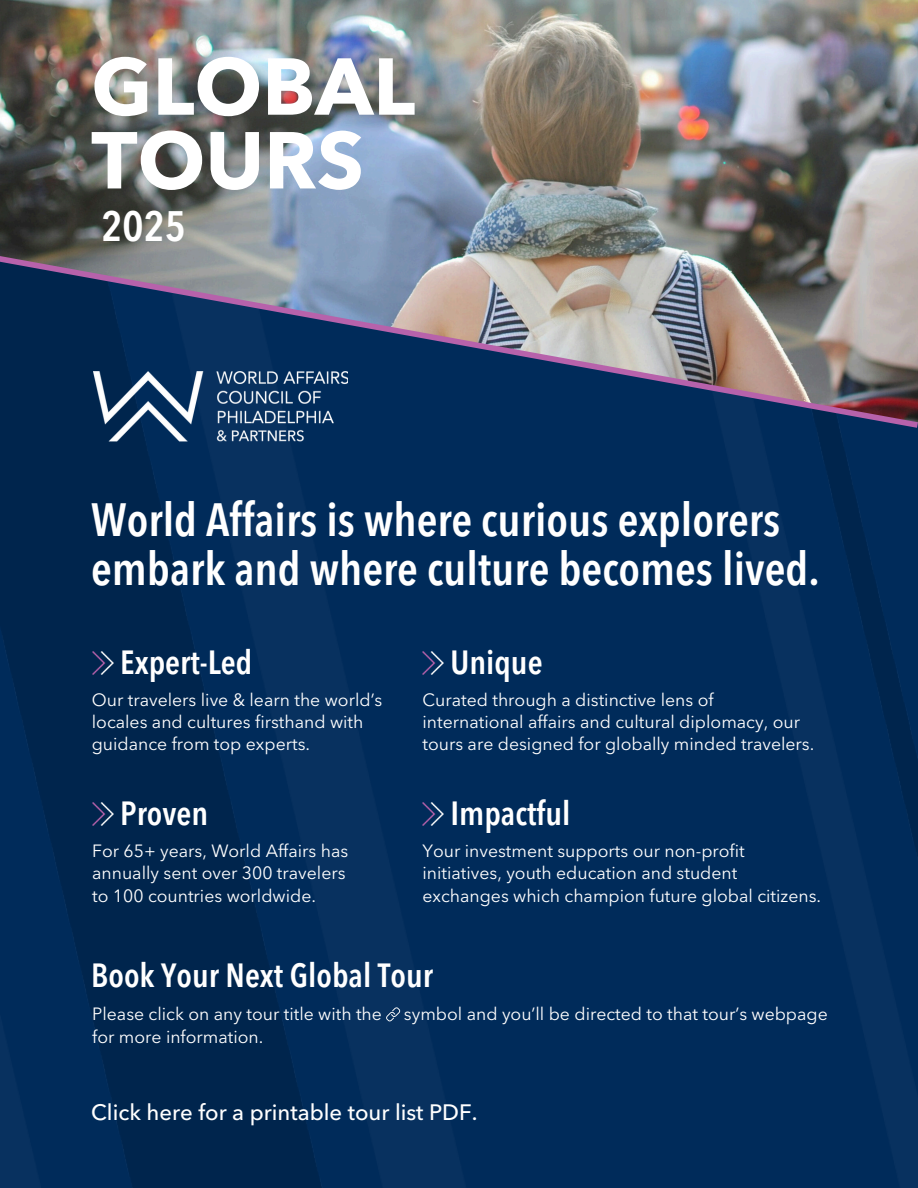
<style>
.page{position:relative;width:918px;height:1188px;background:#fff}
.page>*{position:absolute;margin:0;border:0;box-sizing:border-box;transform-origin:0 0}
.t1{font:700 79.65px/73.8px "Avenir Next LT Pro";color:#fff}
.t2{font:600 condensed 46.2px/49.3px "Avenir Next LT Pro";color:#fff}
.t3{font:600 condensed 42.15px "Avenir Next LT Pro";color:#fff}
.t4{font:600 condensed 33.3px "Avenir Next LT Pro";color:#fff}
.t5{font:500 22.2px "Avenir Next LT Pro";color:#fff}
.t6{font:17.55px/22.4px "Avenir Next LT Pro";color:#fff}
</style>
<div class="page">
<img style="left:0;top:432px;width:918px;height:756px">
<img style="left:93px;top:432px;width:255px;height:13px">
<img style="left:92px;top:651px;width:22px;height:24px">
<img style="left:92px;top:802px;width:22px;height:24px">
<img style="left:422px;top:802px;width:22px;height:24px">
<img style="left:422px;top:651px;width:22px;height:24px">
<img style="left:0;top:0;width:918px;height:226px">
<img style="left:0;top:226px;width:918px;height:206px">
<svg style="left:386px;top:1007px;width:14px;height:15px"></svg>
<h3 class="t1" style="left:91px;top:57px;width:325px">GLOBAL<br>TOURS</h3>
<p class="t3" style="left:102px;top:209px;width:86px">2025</p>
<p class="t2" style="left:91px;top:500px;width:730px">World Affairs is where curious explorers embark and where culture becomes lived.</p>
<h1 class="t4" style="left:120px;top:648px;width:133px">Expert-Led</h1>
<h2 class="t6" style="left:92px;top:690px;width:292px">Our travelers live &amp; learn the world’s locales and cultures firsthand with guidance from top experts.</h2>
<p class="t6" style="left:422px;top:690px;width:393px">Curated through a distinctive lens of international affairs and cultural diplomacy, our tours are designed for globally minded travelers.</p>
<p class="t4" style="left:451px;top:648px;width:94px">Unique</p>
<h3 class="t4" style="left:451px;top:800px;width:122px">Impactful</h3>
<p class="t4" style="left:120px;top:800px;width:90px">Proven</p>
<h2 class="t6" style="left:92px;top:841px;width:258px">For 65+ years, World Affairs has annually sent over 300 travelers to 100 countries worldwide.</h2>
<p class="t6" style="left:422px;top:841px;width:400px">Your investment supports our non-profit initiatives, youth education and student exchanges which champion future global citizens.</p>
<p class="t4" style="left:91px;top:962px;width:343px">Book Your Next Global Tour</p>
<h3 class="t6" style="left:92px;top:1005px;width:737px">Please click on any tour title with the symbol and you’ll be directed to that tour’s webpage for more information.</h3>
<p class="t5" style="left:91px;top:1103px;width:388px">Click here for a printable tour list PDF.</p>
</div>
